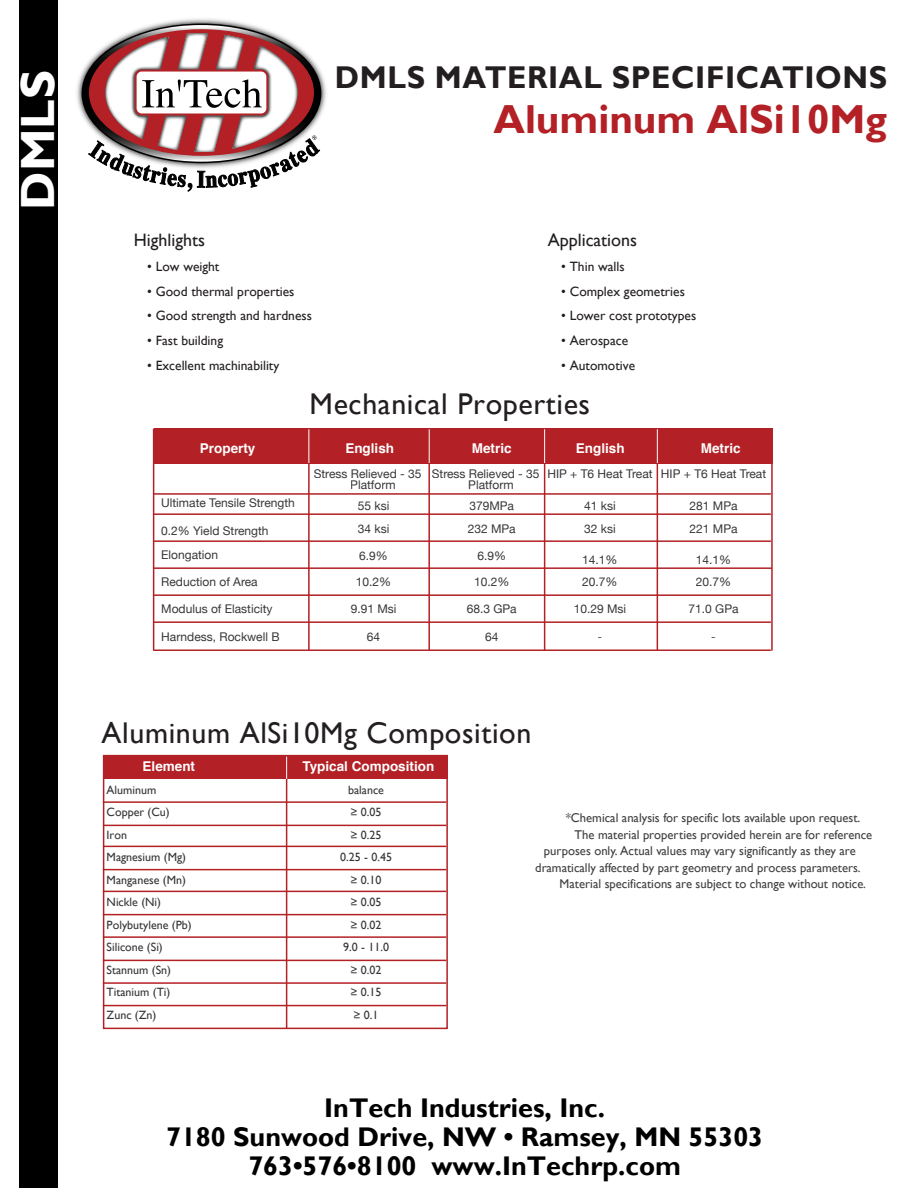
<style>
.page{position:relative;width:918px;height:1188px;background:#fff}
.page>*{position:absolute;margin:0;border:0;box-sizing:border-box;transform-origin:0 0}
.t1{font:700 48px "Gill Sans";color:#fff}
.t2{font:700 40.5px "Gill Sans";color:#b32025}
.t3{font:700 31.5px "Gill Sans";letter-spacing:.02em;color:#231f20}
.t4{font:30px "Gill Sans";letter-spacing:.02em;color:#231f20}
.t5{font:700 27px/28.5px "Gill Sans";color:#000;text-align:center}
.t6{font:18px "Gill Sans";color:#231f20}
.t7{font:13.5px "Gill Sans";color:#231f20}
.t8{font:700 13.5px "Helvetica";color:#fff}
.t9{font:12.75px "Gill Sans";color:#404041}
.t10{font:12px/11.1px "Helvetica Neue";color:#383738}
.t11{font:12px/22.5px "Gill Sans";color:#363536}
.s1{color:#363536}
.s2{color:#373537}
.s3{color:#373638}
</style>
<div class="page">
<img style="left:77px;top:18px;width:249px;height:133px">
<svg style="left:88px;top:25px;width:232px;height:167px"></svg>
<div style="left:104px;top:756px;width:344px;height:23px;background:#b32025"></div>
<svg style="left:286px;top:758px;width:1px;height:21px"></svg>
<hr style="left:286px;top:779px;width:1px;height:249px;background:#b32025">
<div style="left:103px;top:755px;width:345px;height:274px;border:2px solid #b32025"></div>
<hr style="left:103px;top:801px;width:343px;height:2px;background:#b32025">
<hr style="left:103px;top:825px;width:343px;height:1px;background:#b32025">
<hr style="left:103px;top:846px;width:343px;height:1px;background:#b32025">
<hr style="left:103px;top:869px;width:343px;height:1px;background:#b32025">
<hr style="left:103px;top:891px;width:343px;height:1px;background:#b32025">
<hr style="left:103px;top:914px;width:343px;height:1px;background:#b32025">
<hr style="left:103px;top:936px;width:343px;height:2px;background:#b32025">
<hr style="left:103px;top:960px;width:343px;height:1px;background:#b32025">
<div style="left:19px;top:0;width:38px;height:1188px;background:#000"></div>
<hr style="left:153px;top:429px;width:1px;height:222px;background:#b32025">
<div style="left:154px;top:429px;width:618px;height:35px;background:#b32025"></div>
<hr style="left:308px;top:429px;width:1px;height:34px;background:#fff">
<hr style="left:429px;top:429px;width:1px;height:34px;background:#fff">
<hr style="left:544px;top:429px;width:1px;height:34px;background:#fff">
<hr style="left:657px;top:429px;width:1px;height:34px;background:#fff">
<hr style="left:308px;top:463px;width:2px;height:188px;background:#b32025">
<hr style="left:428px;top:463px;width:2px;height:188px;background:#b32025">
<hr style="left:544px;top:463px;width:1px;height:188px;background:#b32025">
<hr style="left:657px;top:463px;width:1px;height:188px;background:#b32025">
<hr style="left:771px;top:463px;width:2px;height:188px;background:#b32025">
<hr style="left:154px;top:567px;width:618px;height:2px;background:#b32025">
<hr style="left:154px;top:493px;width:617px;height:2px;background:#b32025">
<hr style="left:154px;top:513px;width:617px;height:2px;background:#b32025">
<hr style="left:154px;top:540px;width:617px;height:2px;background:#b32025">
<hr style="left:154px;top:594px;width:617px;height:2px;background:#b32025">
<hr style="left:154px;top:621px;width:617px;height:2px;background:#b32025">
<hr style="left:154px;top:650px;width:617px;height:1px;background:#b32025">
<hr style="left:103px;top:982px;width:343px;height:2px;background:#b32025">
<hr style="left:103px;top:1005px;width:343px;height:1px;background:#b32025">
<h1 class="t1" style="left:9px;top:210px;width:141px;rotate:-90deg">DMLS</h1>
<h3 class="t3" style="left:335px;top:58px;width:554px">DMLS MATERIAL SPECIFICATIONS</h3>
<h2 class="t2" style="left:493px;top:95px;width:395px">Aluminum AlSi10Mg</h2>
<h3 class="t6" style="left:548px;top:230px;width:91px">Applications</h3>
<p class="t7" style="left:561px;top:259px;width:65px">• Thin walls</p>
<p class="t7" style="left:561px;top:283px;width:125px">• Complex geometries</p>
<p class="t7" style="left:561px;top:308px;width:137px">• Lower cost prototypes</p>
<p class="t7" style="left:561px;top:333px;width:68px">• Aerospace</p>
<p class="t7" style="left:561px;top:357px;width:75px">• Automotive</p>
<h3 class="t4" style="left:310px;top:387px;width:282px">Mechanical Properties</h3>
<h3 class="t6" style="left:134px;top:230px;width:73px">Highlights</h3>
<p class="t7" style="left:147px;top:259px;width:74px">• Low weight</p>
<p class="t7" style="left:147px;top:283px;width:149px">• Good thermal properties</p>
<p class="t7" style="left:147px;top:308px;width:166px">• Good strength and hardness</p>
<p class="t7" style="left:147px;top:333px;width:77px">• Fast building</p>
<p class="t7" style="left:147px;top:357px;width:134px">• Excellent machinability</p>
<p class="t8" style="left:200px;top:438px;width:57px">Property</p>
<p class="t8" style="left:345px;top:438px;width:50px">English</p>
<p class="t8" style="left:472px;top:438px;width:41px">Metric</p>
<p class="t8" style="left:576px;top:438px;width:50px">English</p>
<p class="t8" style="left:701px;top:438px;width:41px">Metric</p>
<p class="t10" style="left:350px;top:469px;width:73px;text-indent:-36px">Stress Relieved - 35<br>Platform</p>
<p class="t10" style="left:468px;top:468px;width:73px;text-indent:-36px">Stress Relieved - 35<br>Platform</p>
<p class="t10" style="left:547px;top:469px;width:220px">HIP + T6 Heat Treat HIP + T6 Heat Treat</p>
<p class="t10" style="left:161px;top:498px;width:135px">Ultimate Tensile Strength</p>
<p class="t10" style="left:358px;top:501px;width:33px">55 ksi</p>
<p class="t10" style="left:469px;top:501px;width:46px">379MPa</p>
<p class="t10" style="left:584px;top:501px;width:33px">41 ksi</p>
<p class="t10" style="left:690px;top:501px;width:50px">281 MPa</p>
<p class="t10" style="left:161px;top:526px;width:109px"><span class="s1">0.2% Y</span>ield Strength</p>
<p class="t10" style="left:358px;top:524px;width:33px">34 ksi</p>
<p class="t10" style="left:468px;top:524px;width:50px">232 MPa</p>
<p class="t10" style="left:584px;top:523px;width:33px">32 ksi</p>
<p class="t10" style="left:690px;top:523px;width:50px">221 MPa</p>
<p class="t10" style="left:161px;top:550px;width:58px"><span class="s2">Elo</span>ngation</p>
<p class="t10" style="left:359px;top:551px;width:30px">6.9%</p>
<p class="t10" style="left:477px;top:551px;width:30px">6.9%</p>
<p class="t10" style="left:582px;top:555px;width:37px">14.1%</p>
<p class="t10" style="left:696px;top:555px;width:37px">14.1%</p>
<p class="t10" style="left:161px;top:577px;width:98px">Reduction of Area</p>
<p class="t10" style="left:356px;top:577px;width:37px">10.2%</p>
<p class="t10" style="left:474px;top:577px;width:37px">10.2%</p>
<p class="t10" style="left:582px;top:577px;width:37px">20.7%</p>
<p class="t10" style="left:696px;top:577px;width:37px">20.7%</p>
<p class="t10" style="left:161px;top:604px;width:113px">Modulus of Elasticity</p>
<p class="t10" style="left:351px;top:604px;width:47px">9.91 Msi</p>
<p class="t10" style="left:467px;top:604px;width:52px">68.3 GPa</p>
<p class="t10" style="left:574px;top:604px;width:54px">10.29 Msi</p>
<p class="t10" style="left:689px;top:604px;width:52px">71.0 GPa</p>
<p class="t10" style="left:161px;top:632px;width:120px"><span class="s3">Har</span>nde<span class="s3">ss,</span> Rockwell B</p>
<p class="t10" style="left:367px;top:632px;width:15px">64</p>
<p class="t10" style="left:485px;top:632px;width:15px">64</p>
<p class="t10" style="left:598px;top:631px;width:6px">-</p>
<p class="t10" style="left:711px;top:631px;width:6px">-</p>
<h3 class="t4" style="left:102px;top:715px;width:431px">Aluminum AlSi10Mg Composition</h3>
<p class="t8" style="left:143px;top:755px;width:54px">Element</p>
<p class="t8" style="left:303px;top:755px;width:133px">Typical Composition</p>
<p class="t11" style="left:107px;top:779px;width:87px">Aluminum<br>Copper (Cu)<br>Iron<br>Magnesium (Mg)<br>Manganese (Mn)<br>Nickle (Ni)<br>Polybutylene (Pb)<br>Silicone (Si)<br>Stannum (Sn)<br>Titanium (Ti)<br>Zunc (Zn)</p>
<p class="t11" style="left:340px;top:779px;width:53px;text-align:center">balance<br>≥ 0.05<br>≥ 0.25<br>0.25 - 0.45 ≥ 0.10<br>≥ 0.05<br>≥ 0.02<br>9.0 - 11.0 ≥ 0.02<br>≥ 0.15<br>≥ 0.1</p>
<p class="t9" style="left:566px;top:810px;width:296px">*Chemical analysis for specific lots available upon request.</p>
<p class="t9" style="left:575px;top:827px;width:299px">The material properties provided herein are for reference</p>
<p class="t9" style="left:544px;top:843px;width:314px">purposes only. Actual values may vary significantly as they are</p>
<p class="t9" style="left:535px;top:860px;width:327px">dramatically affected by part geometry and process parameters.</p>
<p class="t9" style="left:560px;top:876px;width:308px">Material specifications are subject to change without notice.</p>
<h3 class="t5" style="left:166px;top:1095px;width:598px">InTech Industries, Inc.<br>7180 Sunwood Drive, NW • Ramsey, MN 55303<br>763•576•8100 www.InTechrp.com</h3>
</div>
